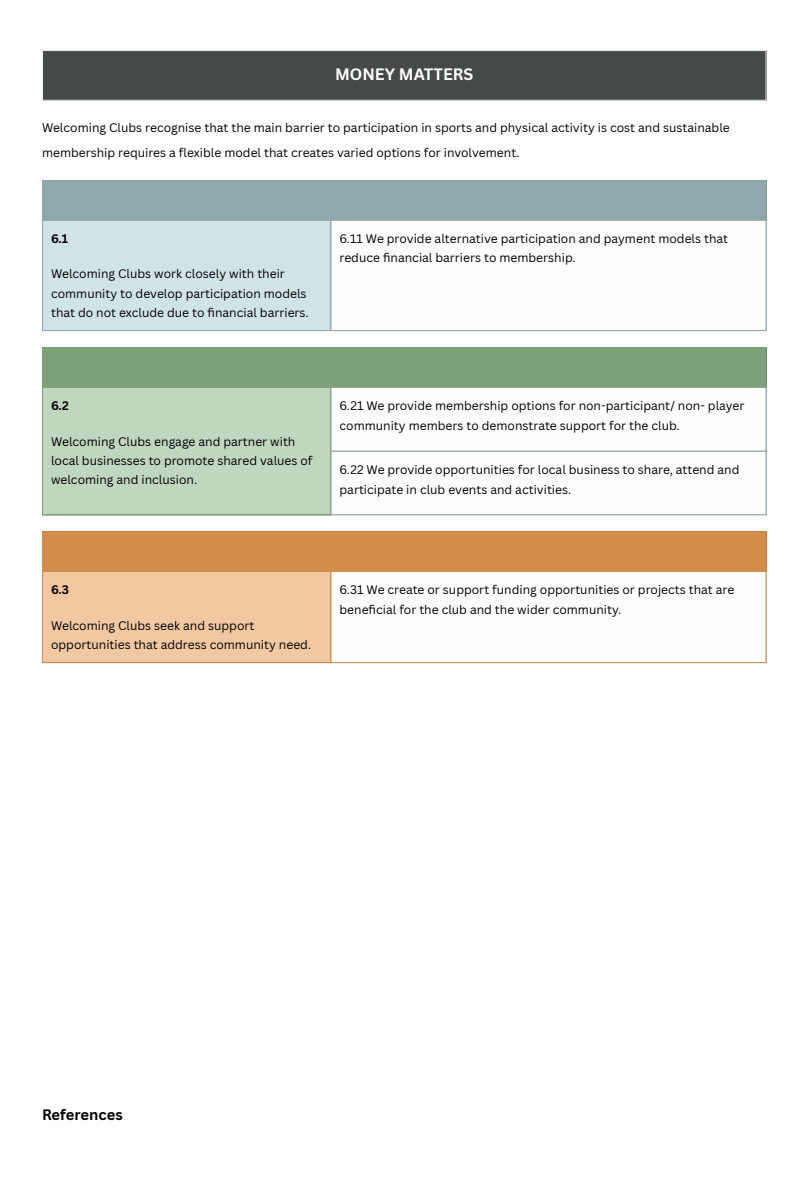
<style>
.page{position:relative;width:810px;height:1181px;background:#fff}
.page>*{position:absolute;margin:0;border:0;box-sizing:border-box;transform-origin:0 0}
.t1{font:700 16.05px "Canva Sans";color:#fff}
.t2{font:700 14.7px "Canva Sans";color:#000}
.t3{font:12.15px/19px "Canva Sans";color:#000}
.t4{font:700 12.15px "Canva Sans";color:#000}
</style>
<div class="page">
<div style="left:42px;top:50px;width:724px;height:51px;background:#454a46"></div>
<hr style="left:42px;top:51px;width:1px;height:49px;background:#f2f2f4">
<hr style="left:766px;top:51px;width:1px;height:49px;background:#f2f2f4">
<hr style="left:42px;top:50px;width:725px;height:1px;background:#f2f2f4">
<hr style="left:42px;top:100px;width:725px;height:1px;background:#f2f2f4">
<div style="left:42px;top:180px;width:724px;height:40px;background:#8fa8ac"></div>
<div style="left:42px;top:220px;width:289px;height:111px;background:#d1e3e6"></div>
<hr style="left:42px;top:181px;width:1px;height:149px;background:#8fa8ac">
<hr style="left:330px;top:221px;width:1px;height:109px;background:#8fa8ac">
<hr style="left:766px;top:181px;width:1px;height:149px;background:#8fa8ac">
<hr style="left:42px;top:180px;width:725px;height:1px;background:#8fa8ac">
<hr style="left:42px;top:220px;width:725px;height:1px;background:#8fa8ac">
<hr style="left:42px;top:330px;width:725px;height:1px;background:#8fa8ac">
<div style="left:42px;top:347px;width:724px;height:40px;background:#7ba278"></div>
<div style="left:42px;top:387px;width:289px;height:128px;background:#c0d6be"></div>
<svg style="left:331px;top:388px;width:435px;height:126px"></svg>
<hr style="left:42px;top:348px;width:1px;height:166px;background:#7ba278">
<hr style="left:330px;top:388px;width:1px;height:126px;background:#7ba278">
<hr style="left:766px;top:348px;width:1px;height:39px;background:#7ba278">
<hr style="left:42px;top:347px;width:725px;height:1px;background:#7ba278">
<hr style="left:42px;top:387px;width:725px;height:1px;background:#7ba278">
<hr style="left:42px;top:514px;width:289px;height:1px;background:#7ba278">
<hr style="left:766px;top:388px;width:1px;height:126px;background:#8fa8ac">
<hr style="left:331px;top:450px;width:436px;height:1px;background:#8fa8ac">
<hr style="left:331px;top:514px;width:436px;height:1px;background:#8fa8ac">
<div style="left:42px;top:531px;width:724px;height:40px;background:#d48c4a"></div>
<div style="left:42px;top:571px;width:289px;height:92px;background:#f1c8a2"></div>
<hr style="left:42px;top:532px;width:1px;height:130px;background:#d48c4a">
<hr style="left:330px;top:572px;width:1px;height:90px;background:#d48c4a">
<hr style="left:766px;top:532px;width:1px;height:130px;background:#d48c4a">
<hr style="left:42px;top:531px;width:725px;height:1px;background:#d48c4a">
<hr style="left:42px;top:571px;width:725px;height:1px;background:#d48c4a">
<hr style="left:42px;top:662px;width:725px;height:1px;background:#d48c4a">
<h1 class="t1" style="left:335px;top:63px;width:140px">MONEY MATTERS</h1>
<p class="t3" style="left:42px;top:114px;width:689px;line-height:25.2px">Welcoming Clubs recognise that the main barrier to participation in sports and physical activity is cost and sustainable membership requires a flexible model that creates varied options for involvement.</p>
<p class="t4" style="left:51px;top:230px;width:19px">6.1</p>
<p class="t3" style="left:51px;top:263px;width:259px;line-height:19.6px">Welcoming Clubs work closely with their community to develop participation models that do not exclude due to financial barriers.</p>
<p class="t3" style="left:340px;top:228px;width:390px">6.11 We provide alternative participation and payment models that reduce financial barriers to membership.</p>
<p class="t4" style="left:51px;top:397px;width:19px">6.2</p>
<p class="t3" style="left:51px;top:432px;width:263px">Welcoming Clubs engage and partner with local businesses to promote shared values of welcoming and inclusion.</p>
<p class="t3" style="left:340px;top:395px;width:407px;line-height:20.1px">6.21 We provide membership options for non-participant/ non- player community members to demonstrate support for the club.</p>
<p class="t3" style="left:340px;top:459px;width:401px;line-height:20.1px">6.22 We provide opportunities for local business to share, attend and participate in club events and activities.</p>
<p class="t4" style="left:51px;top:581px;width:20px">6.3</p>
<p class="t3" style="left:51px;top:616px;width:262px">Welcoming Clubs seek and support opportunities that address community need.</p>
<p class="t3" style="left:340px;top:579px;width:396px;line-height:20.1px">6.31 We create or support funding opportunities or projects that are beneficial for the club and the wider community.</p>
<p class="t2" style="left:42px;top:1104px;width:82px">References</p>
</div>
